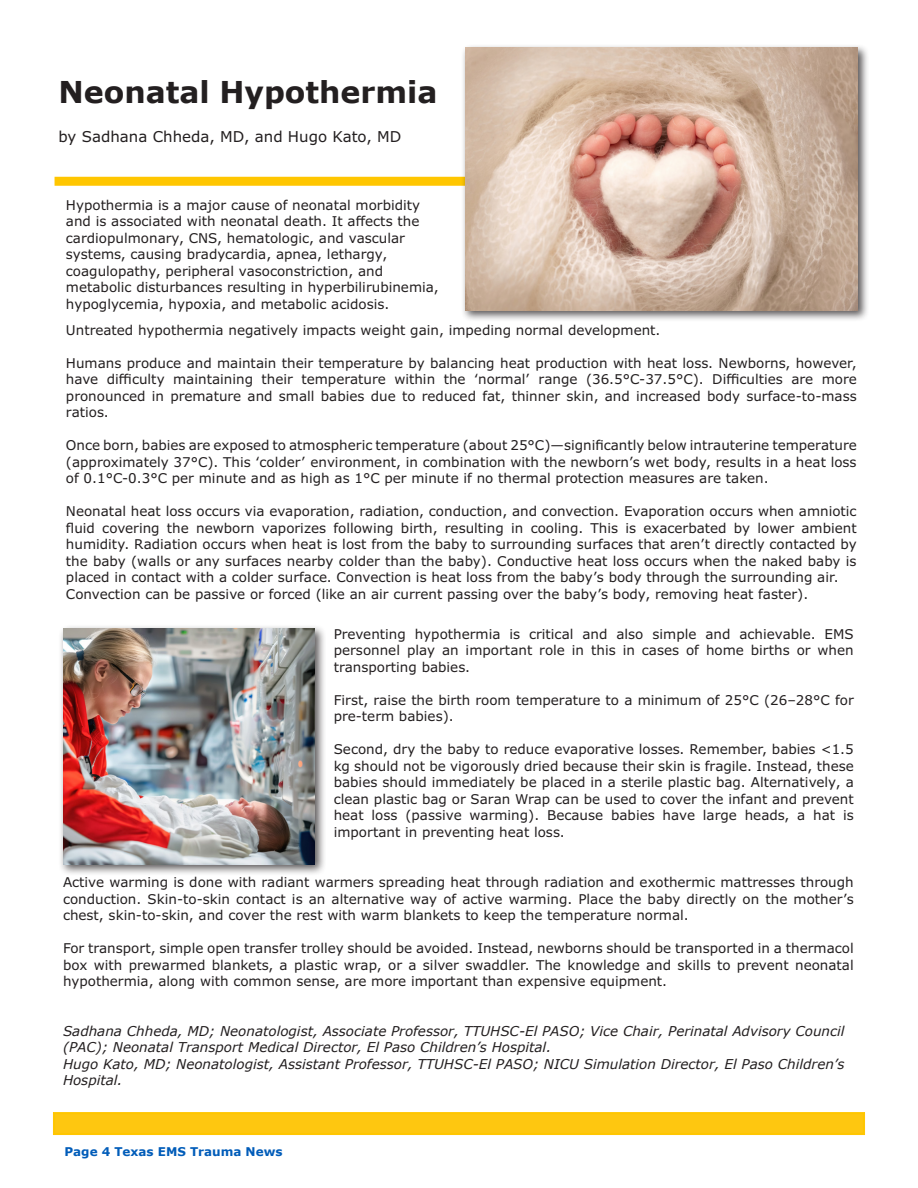
<style>
.page{position:relative;width:918px;height:1188px;background:#fff}
.page>*{position:absolute;margin:0;border:0;box-sizing:border-box;transform-origin:0 0}
.heading_2{font:700 30px "Verdana";color:#231f20}
.t1{font:15px "Verdana Pro";color:#231f20}
.t2{font:13.5px/16.5px "Verdana Pro";color:#231f20;text-align:justify}
.t3{font:italic 13.5px/16.5px "Verdana";color:#231f20}
.t4{font:700 12px "Verdana";color:#005cb9}
</style>
<div class="page">
<div style="left:55px;top:177px;width:428px;height:9px;background:#ffc600"></div>
<div style="left:461px;top:43px;width:408px;height:279px;background:#231f20;opacity:.75"></div>
<img style="left:465px;top:48px;width:393px;height:263px">
<div style="left:59px;top:624px;width:267px;height:252px;background:#231f20;opacity:.75"></div>
<img style="left:63px;top:629px;width:251px;height:235px">
<div style="left:53px;top:1112px;width:812px;height:23px;background:#fec710"></div>
<div style="left:54px;top:1113px;width:810px;height:21px;border:1px solid #ffc600"></div>
<p class="heading_2" style="left:58px;top:71px;width:381px">Neonatal Hypothermia</p>
<p class="t1" style="left:58px;top:127px;width:344px">by Sadhana Chheda, MD, and Hugo Kato, MD</p>
<p class="t2" style="left:66px;top:197px;width:374px;text-align:left">Hypothermia is a major cause of neonatal morbidity and is associated with neonatal death. It affects the cardiopulmonary, CNS, hematologic, and vascular systems, causing bradycardia, apnea, lethargy, coagulopathy, peripheral vasoconstriction, and metabolic disturbances resulting in hyperbilirubinemia, hypoglycemia, hypoxia, and metabolic acidosis.</p>
<p class="t2" style="left:66px;top:322px;width:596px">Untreated hypothermia negatively impacts weight gain, impeding normal development.</p>
<p class="t2" style="left:66px;top:355px;width:792px">Humans produce and maintain their temperature by balancing heat production with heat loss. Newborns, however, have difficulty maintaining their temperature within the ‘normal’ range (36.5°C-37.5°C). Difficulties are more pronounced in premature and small babies due to reduced fat, thinner skin, and increased body surface-to-mass ratios.</p>
<p class="t2" style="left:66px;top:437px;width:792px">Once born, babies are exposed to atmospheric temperature (about 25°C)—significantly below intrauterine temperature (approximately 37°C). This ‘colder’ environment, in combination with the newborn’s wet body, results in a heat loss of 0.1°C-0.3°C per minute and as high as 1°C per minute if no thermal protection measures are taken.</p>
<p class="t2" style="left:66px;top:503px;width:792px;text-align:left">Neonatal heat loss occurs via evaporation, radiation, conduction, and convection. Evaporation occurs when amniotic fluid covering the newborn vaporizes following birth, resulting in cooling. This is exacerbated by lower ambient humidity. Radiation occurs when heat is lost from the baby to surrounding surfaces that aren’t directly contacted by the baby (walls or any surfaces nearby colder than the baby). Conductive heat loss occurs when the naked baby is placed in contact with a colder surface. Convection is heat loss from the baby’s body through the surrounding air.<br>Convection can be passive or forced (like an air current passing over the baby’s body, removing heat faster).</p>
<p class="t2" style="left:334px;top:626px;width:522px">Preventing hypothermia is critical and also simple and achievable. EMS personnel play an important role in this in cases of home births or when transporting babies.</p>
<p class="t2" style="left:334px;top:692px;width:522px">First, raise the birth room temperature to a minimum of 25°C (26–28°C for pre-term babies).</p>
<p class="t2" style="left:334px;top:741px;width:522px">Second, dry the baby to reduce evaporative losses. Remember, babies &lt;1.5 kg should not be vigorously dried because their skin is fragile. Instead, these babies should immediately be placed in a sterile plastic bag. Alternatively, a clean plastic bag or Saran Wrap can be used to cover the infant and prevent heat loss (passive warming). Because babies have large heads, a hat is important in preventing heat loss.</p>
<p class="t2" style="left:63px;top:875px;width:792px">Active warming is done with radiant warmers spreading heat through radiation and exothermic mattresses through conduction. Skin-to-skin contact is an alternative way of active warming. Place the baby directly on the mother’s chest, skin-to-skin, and cover the rest with warm blankets to keep the temperature normal.</p>
<p class="t2" style="left:63px;top:941px;width:792px">For transport, simple open transfer trolley should be avoided. Instead, newborns should be transported in a thermacol box with prewarmed blankets, a plastic wrap, or a silver swaddler. The knowledge and skills to prevent neonatal hypothermia, along with common sense, are more important than expensive equipment.</p>
<p class="t3" style="left:63px;top:1023px;width:783px">Sadhana Chheda, MD; Neonatologist, Associate Professor, TTUHSC-El PASO; Vice Chair, Perinatal Advisory Council (PAC); Neonatal Transport Medical Director, El Paso Children’s Hospital.<br>Hugo Kato, MD; Neonatologist, Assistant Professor, TTUHSC-El PASO; NICU Simulation Director, El Paso Children’s Hospital.</p>
<p class="t4" style="left:64px;top:1143px;width:220px">Page 4 Texas EMS Trauma News</p>
</div>
